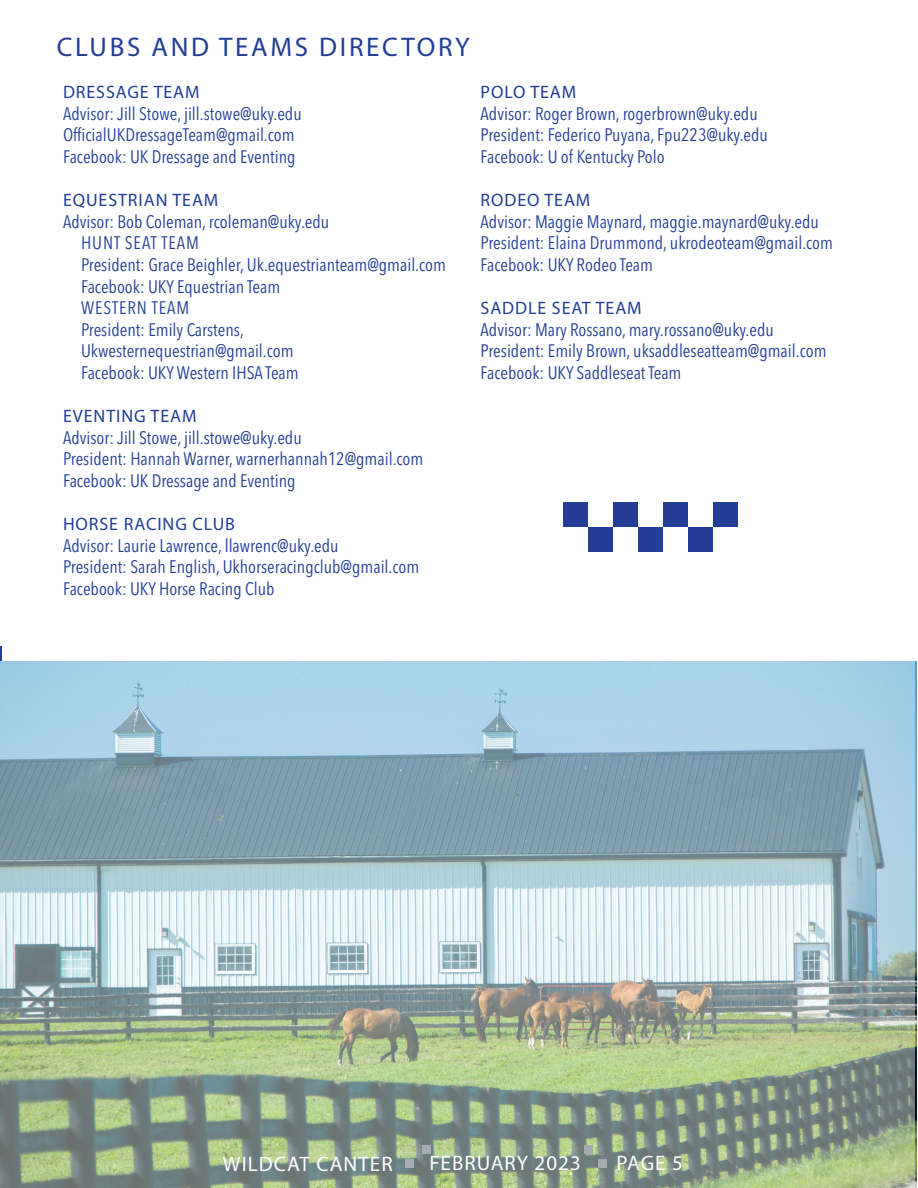
<style>
.page{position:relative;width:918px;height:1188px;background:#fff}
.page>*{position:absolute;margin:0;border:0;box-sizing:border-box;transform-origin:0 0}
.t1{font:27px "Myriad Pro";letter-spacing:.1em;color:#233d95}
.t2{font:21px "Myriad Pro";letter-spacing:.05em;color:#fff}
.t3{font:condensed 18px "Avenir Next LT Pro";color:#233d95}
.t4{font:18px "Myriad Pro";letter-spacing:.05em;color:#233d95}
.t5{font:condensed 18px "Avenir Next LT Pro";letter-spacing:.05em;color:#233d95}
</style>
<div class="page">
<hr style="left:0;top:646px;width:1px;height:230px;background:#233d95">
<svg style="left:0;top:662px;width:915px;height:526px;background:#a0b9b7"></svg>
<div style="left:422px;top:1145px;width:9px;height:9px;background:#a5adb0"></div>
<div style="left:584px;top:1145px;width:9px;height:9px;background:#a5adb0"></div>
<div style="left:563px;top:502px;width:25px;height:25px;background:#233d95"></div>
<div style="left:588px;top:527px;width:25px;height:25px;background:#233d95"></div>
<div style="left:613px;top:502px;width:25px;height:25px;background:#233d95"></div>
<div style="left:638px;top:527px;width:25px;height:25px;background:#233d95"></div>
<div style="left:663px;top:502px;width:25px;height:25px;background:#233d95"></div>
<div style="left:688px;top:527px;width:25px;height:25px;background:#233d95"></div>
<div style="left:713px;top:502px;width:25px;height:25px;background:#233d95"></div>
<div style="left:405px;top:1159px;width:9px;height:9px;background:#a5adb0"></div>
<div style="left:598px;top:1159px;width:9px;height:9px;background:#a5adb0"></div>
<p class="t1" style="left:57px;top:30px;width:414px">CLUBS AND TEAMS DIRECTORY</p>
<p class="t4" style="left:63px;top:81px;width:138px">DRESSAGE TEAM</p>
<p class="t3" style="left:63px;top:103px;width:240px">Advisor: Jill Stowe, jill.stowe@uky.edu</p>
<p class="t3" style="left:63px;top:124px;width:233px">OfficialUKDressageTeam@gmail.com</p>
<p class="t3" style="left:63px;top:146px;width:234px">Facebook: UK Dressage and Eventing</p>
<p class="t4" style="left:63px;top:189px;width:157px">EQUESTRIAN TEAM</p>
<p class="t3" style="left:63px;top:211px;width:268px">Advisor: Bob Coleman, rcoleman@uky.edu</p>
<p class="t5" style="left:81px;top:232px;width:119px">HUNT SEAT TEAM</p>
<p class="t3" style="left:81px;top:254px;width:367px">President: Grace Beighler, Uk.equestrianteam@gmail.com</p>
<p class="t3" style="left:81px;top:275px;width:201px">Facebook: UKY Equestrian Team</p>
<p class="t5" style="left:81px;top:297px;width:110px">WESTERN TEAM</p>
<p class="t3" style="left:81px;top:319px;width:164px">President: Emily Carstens,</p>
<p class="t3" style="left:81px;top:340px;width:214px">Ukwesternequestrian@gmail.com</p>
<p class="t3" style="left:81px;top:362px;width:219px">Facebook: UKY Western IHSA Team</p>
<p class="t4" style="left:63px;top:405px;width:135px">EVENTING TEAM</p>
<p class="t3" style="left:63px;top:427px;width:240px">Advisor: Jill Stowe, jill.stowe@uky.edu</p>
<p class="t3" style="left:63px;top:448px;width:362px">President: Hannah Warner, warnerhannah12@gmail.com</p>
<p class="t3" style="left:63px;top:470px;width:234px">Facebook: UK Dressage and Eventing</p>
<p class="t4" style="left:63px;top:513px;width:174px">HORSE RACING CLUB</p>
<p class="t3" style="left:63px;top:535px;width:277px">Advisor: Laurie Lawrence, llawrenc@uky.edu</p>
<p class="t3" style="left:63px;top:556px;width:358px">President: Sarah English, Ukhorseracingclub@gmail.com</p>
<p class="t3" style="left:63px;top:578px;width:213px">Facebook: UKY Horse Racing Club</p>
<p class="t4" style="left:481px;top:81px;width:97px">POLO TEAM</p>
<p class="t3" style="left:481px;top:103px;width:279px">Advisor: Roger Brown, rogerbrown@uky.edu</p>
<p class="t3" style="left:481px;top:124px;width:289px">President: Federico Puyana, Fpu223@uky.edu</p>
<p class="t3" style="left:481px;top:146px;width:186px">Facebook: U of Kentucky Polo</p>
<p class="t4" style="left:481px;top:189px;width:111px">RODEO TEAM</p>
<p class="t3" style="left:481px;top:211px;width:340px">Advisor: Maggie Maynard, maggie.maynard@uky.edu</p>
<p class="t3" style="left:481px;top:232px;width:354px">President: Elaina Drummond, ukrodeoteam@gmail.com</p>
<p class="t3" style="left:481px;top:254px;width:174px">Facebook: UKY Rodeo Team</p>
<p class="t4" style="left:481px;top:297px;width:163px">SADDLE SEAT TEAM</p>
<p class="t3" style="left:481px;top:319px;width:295px">Advisor: Mary Rossano, mary.rossano@uky.edu</p>
<p class="t3" style="left:481px;top:340px;width:347px">President: Emily Brown, uksaddleseatteam@gmail.com</p>
<p class="t3" style="left:481px;top:362px;width:202px">Facebook: UKY Saddleseat Team</p>
<p class="t2" style="left:223px;top:1151px;width:171px">WILDCAT CANTER</p>
<p class="t2" style="left:429px;top:1150px;width:153px">FEBRUARY 2023</p>
<p class="t2" style="left:617px;top:1150px;width:68px">PAGE 5</p>
</div>
